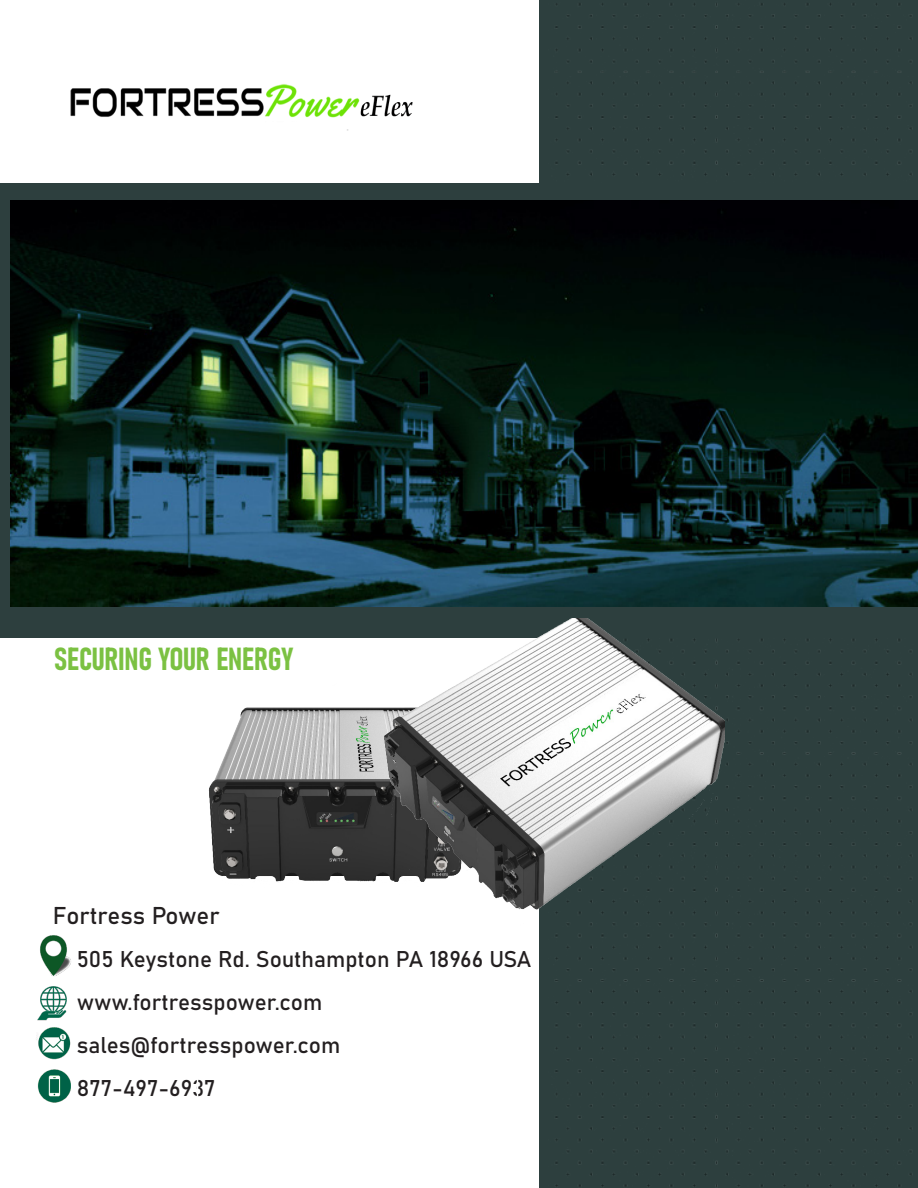
<style>
.page{position:relative;width:918px;height:1188px;background:#fff}
.page>*{position:absolute;margin:0;border:0;box-sizing:border-box;transform-origin:0 0}
.t1{font:31.5px "Bahnschrift";color:#7bc142}
.t2{font:24px "Bahnschrift";color:#231f20}
.t3{font:22.5px "Bahnschrift";color:#231f20}
</style>
<div class="page">
<div style="left:548px;top:0;width:370px;height:1188px;background:#2d3f3e"></div>
<img style="left:208px;top:707px;width:111px;height:175px">
<div style="left:0;top:184px;width:918px;height:454px;background:#2d3f3e"></div>
<img style="left:11px;top:200px;width:907px;height:406px">
<img style="left:319px;top:618px;width:405px;height:322px">
<img style="left:70px;top:1px;width:502px;height:129px">
<img style="left:40px;top:935px;width:31px;height:41px">
<img style="left:36px;top:1027px;width:35px;height:33px">
<img style="left:37px;top:986px;width:30px;height:35px">
<img style="left:37px;top:1069px;width:34px;height:34px">
<p class="t1" style="left:54px;top:635px;width:240px">SECURING YOUR ENERGY</p>
<p class="t2" style="left:53px;top:897px;width:168px">Fortress Power</p>
<p class="t3" style="left:77px;top:942px;width:456px">505 Keystone Rd. Southampton PA 18966 USA</p>
<p class="t3" style="left:77px;top:985px;width:247px">www.fortresspower.com</p>
<p class="t3" style="left:77px;top:1028px;width:265px">sales@fortresspower.com</p>
<p class="t3" style="left:77px;top:1071px;width:140px">877-497-6937</p>
</div>
